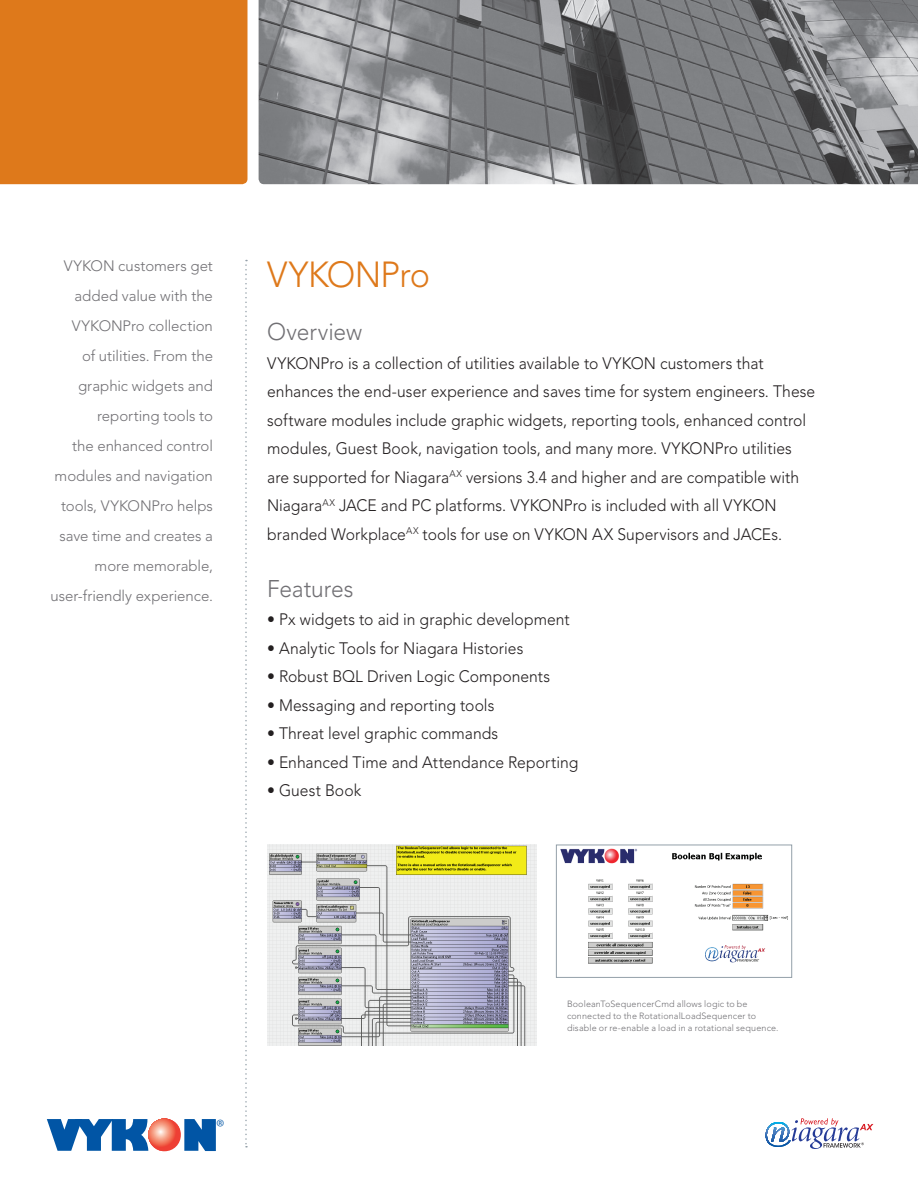
<style>
.page{position:relative;width:918px;height:1188px;background:#fff}
.page>*{position:absolute;margin:0;border:0;box-sizing:border-box;transform-origin:0 0}
.t1{font:300 36px "Avenir";letter-spacing:-.025em;color:#de791b;scale:.95 1}
.t2{font:300 24px "Avenir";letter-spacing:-.005em;color:#717074;scale:.95 1}
.t3{font:300 16.5px/28.5px "Avenir";color:#231f20;scale:.95 1}
.t4{font:15.15px "Myriad";color:#0155a5}
.t5{font:300 15px/30px "Avenir";letter-spacing:-.005em;color:#717074;text-align:right}
.t6{font:300 9px/12px "Avenir";letter-spacing:.015em;color:#717074}
</style>
<div class="page">
<img style="left:560px;top:849px;width:228px;height:115px">
<svg style="left:47px;top:1119px;width:169px;height:32px"></svg>
<img style="left:259px;top:0;width:659px;height:184px">
<div style="left:0;top:0;width:247px;height:184px;background:#de791b"></div>
<svg style="left:766px;top:1118px;width:107px;height:31px"></svg>
<svg style="left:245px;top:260px;width:2px;height:888px"></svg>
<img style="left:267px;top:845px;width:270px;height:201px">
<div style="left:556px;top:845px;width:236px;height:133px;border:1px solid #94a0a9"></div>
<p class="t5" style="left:51px;top:251px;width:164px">VYKON customers get added value with the<br>VYKONPro collection<br>of utilities. From the graphic widgets and reporting tools to<br>the enhanced control modules and navigation tools, VYKONPro helps save time and creates a more memorable, user-friendly experience.</p>
<h1 class="t1" style="left:267px;top:254px;width:173px">VYKONPro</h1>
<h2 class="t2" style="left:267px;top:318px;width:102px">Overview</h2>
<p class="t3" style="left:267px;top:349px;width:579px">VYKONPro is a collection of utilities available to VYKON customers that enhances the end-user experience and saves time for system engineers. These software modules include graphic widgets, reporting tools, enhanced control modules, Guest Book, navigation tools, and many more. VYKONPro utilities are supported for Niagara<sup>AX</sup> versions 3.4 and higher and are compatible with Niagara<sup>AX</sup> JACE and PC platforms. VYKONPro is included with all VYKON branded Workplace<sup>AX</sup> tools for use on VYKON AX Supervisors and JACEs.</p>
<h2 class="t2" style="left:267px;top:575px;width:93px">Features</h2>
<p class="t3" style="left:267px;top:606px;width:320px">• Px widgets to aid in graphic development</p>
<p class="t3" style="left:267px;top:634px;width:271px">• Analytic Tools for Niagara Histories</p>
<p class="t3" style="left:267px;top:663px;width:300px">• Robust BQL Driven Logic Components</p>
<p class="t3" style="left:267px;top:691px;width:241px">• Messaging and reporting tools</p>
<p class="t3" style="left:267px;top:719px;width:245px">• Threat level graphic commands</p>
<p class="t3" style="left:267px;top:748px;width:329px">• Enhanced Time and Attendance Reporting</p>
<p class="t3" style="left:267px;top:776px;width:101px">• Guest Book</p>
<p class="t4" style="left:216px;top:1117px;width:9px">®</p>
<p class="t6" style="left:567px;top:998px;width:213px">BooleanToSequencerCmd allows logic to be connected to the RotationalLoadSequencer to disable or re-enable a load in a rotational sequence.</p>
</div>
